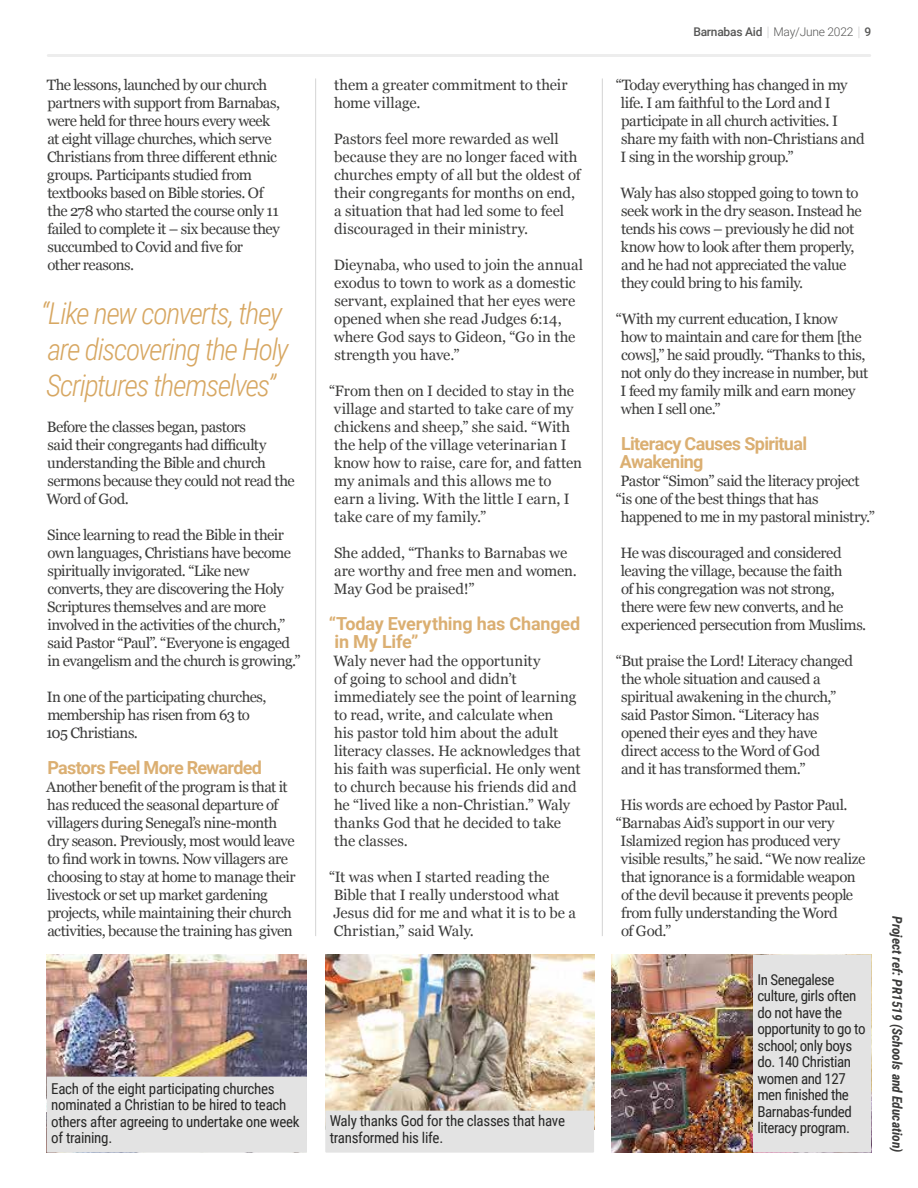
<style>
.page{position:relative;width:918px;height:1188px;background:#fff}
.page>*{position:absolute;margin:0;border:0;box-sizing:border-box;transform-origin:0 0}
.t1{font:italic 300 30px/36px "Roboto Condensed";letter-spacing:-.045em;color:#d7a762}
.t2{font:700 18px/18px "Roboto";letter-spacing:-.035em;color:#dbaf72}
.t3{font:700 18px/18px "Roboto";letter-spacing:-.01em;color:#dbaf72}
.t4{font:15px/18px "Georgia";letter-spacing:-.025em;color:#3c3c3b}
.t5{font:15px/18px "Georgia";letter-spacing:-.005em;color:#3c3c3b}
.t6{font:15px/16.5px "Roboto Condensed";letter-spacing:-.02em;color:#282827}
.t7{font:italic 700 13.5px "Roboto Condensed";color:#3c3c3b}
.t8{font:500 12px "Roboto";letter-spacing:-.02em;color:#575756}
.s1{font-weight:300}
</style>
<div class="page">
<hr style="left:48px;top:54px;width:822px;height:3px;background:#ededed">
<hr style="left:0;top:773px;width:1px;height:234px;background:#000">
<hr style="left:315px;top:79px;width:1px;height:857px;background:#dadada">
<hr style="left:602px;top:79px;width:1px;height:857px;background:#dadada">
<img style="left:47px;top:955px;width:260px;height:122px">
<img style="left:325px;top:955px;width:269px;height:156px">
<img style="left:611px;top:955px;width:142px;height:198px">
<div style="left:753px;top:955px;width:118px;height:198px;background:#e3e3e3"></div>
<div style="left:47px;top:1077px;width:260px;height:76px;background:#e3e3e3"></div>
<div style="left:325px;top:1111px;width:269px;height:42px;background:#e3e3e3"></div>
<p class="t4" style="left:47px;top:75px;width:235px">The lessons, launched by our church partners with support from Barnabas, were held for three hours every week at eight village churches, which serve Christians from three different ethnic groups. Participants studied from textbooks based on Bible stories. Of the 278 who started the course only 11 failed to complete it – six because they succumbed to Covid and five for<br>other reasons.</p>
<h1 class="t1" style="left:41px;top:294px;width:249px">“Like new converts, they are discovering the Holy<br>Scriptures themselves”</h1>
<p class="t4" style="left:47px;top:417px;width:249px">Before the classes began, pastors<br>said their congregants had difficulty understanding the Bible and church sermons because they could not read the<br>Word of God.</p>
<p class="t4" style="left:47px;top:525px;width:255px">Since learning to read the Bible in their own languages, Christians have become spiritually invigorated. “Like new converts, they are discovering the Holy Scriptures themselves and are more involved in the activities of the church,” said Pastor “Paul”. “Everyone is engaged in evangelism and the church is growing.”</p>
<p class="t4" style="left:46px;top:687px;width:222px">In one of the participating churches, membership has risen from 63 to<br>105 Christians.</p>
<p class="t2" style="left:47px;top:758px;width:216px">Pastors Feel More Rewarded</p>
<p class="t4" style="left:46px;top:777px;width:251px">Another benefit of the program is that it has reduced the seasonal departure of villagers during Senegal’s nine-month dry season. Previously, most would leave to find work in towns. Now villagers are choosing to stay at home to manage their livestock or set up market gardening projects, while maintaining their church activities, because the training has given</p>
<p class="t4" style="left:334px;top:75px;width:235px">them a greater commitment to their home village.</p>
<p class="t5" style="left:334px;top:129px;width:248px">Pastors feel more rewarded as well because they are no longer faced with churches empty of all but the oldest of their congregants for months on end, a situation that had led some to feel discouraged in their ministry.</p>
<p class="t4" style="left:334px;top:255px;width:251px">Dieynaba, who used to join the annual exodus to town to work as a domestic servant, explained that her eyes were opened when she read Judges 6:14, where God says to Gideon, “Go in the strength you have.”</p>
<p class="t5" style="left:334px;top:381px;width:250px;text-indent:-5px">“From then on I decided to stay in the village and started to take care of my chickens and sheep,” she said. “With the help of the village veterinarian I know how to raise, care for, and fatten my animals and this allows me to earn a living. With the little I earn, I take care of my family.”</p>
<p class="t5" style="left:334px;top:543px;width:245px">She added, “Thanks to Barnabas we are worthy and free men and women.<br>May God be praised!”</p>
<p class="t3" style="left:334px;top:614px;width:248px;text-indent:-6px">“Today Everything has Changed in My Life”</p>
<p class="t5" style="left:333px;top:651px;width:249px">Waly never had the opportunity<br>of going to school and didn’t immediately see the point of learning to read, write, and calculate when<br>his pastor told him about the adult literacy classes. He acknowledges that his faith was superficial. He only went to church because his friends did and he “lived like a non-Christian.” Waly thanks God that he decided to take the classes.</p>
<p class="t5" style="left:329px;top:867px;width:248px">“It was when I started reading the<br>Bible that I really understood what<br>Jesus did for me and what it is to be a<br>Christian,” said Waly.</p>
<p class="t6" style="left:51px;top:1080px;width:250px">Each of the eight participating churches nominated a Christian to be hired to teach others after agreeing to undertake one week of training.</p>
<p class="t6" style="left:330px;top:1112px;width:237px">Waly thanks God for the classes that have transformed his life.</p>
<p class="t8" style="left:693px;top:23px;width:179px">Barnabas Aid <span class="s1">May/June 2022</span> 9</p>
<p class="t4" style="left:621px;top:75px;width:246px;text-indent:-5px">“Today everything has changed in my life. I am faithful to the Lord and I participate in all church activities. I share my faith with non-Christians and I sing in the worship group.”</p>
<p class="t4" style="left:620px;top:183px;width:243px">Waly has also stopped going to town to seek work in the dry season. Instead he tends his cows – previously he did not know how to look after them properly, and he had not appreciated the value they could bring to his family.</p>
<p class="t4" style="left:621px;top:309px;width:249px;text-indent:-5px">“With my current education, I know<br>how to maintain and care for them [the cows],” he said proudly. “Thanks to this, not only do they increase in number, but I feed my family milk and earn money when I sell one.”</p>
<p class="t2" style="left:620px;top:434px;width:189px">Literacy Causes Spiritual<br>Awakening</p>
<p class="t4" style="left:621px;top:471px;width:241px">Pastor “Simon” said the literacy project</p>
<p class="t4" style="left:616px;top:489px;width:204px">“is one of the best things that has</p>
<p class="t4" style="left:621px;top:507px;width:256px">happened to me in my pastoral ministry.”</p>
<p class="t4" style="left:620px;top:543px;width:247px">He was discouraged and considered leaving the village, because the faith<br>of his congregation was not strong, there were few new converts, and he experienced persecution from Muslims.</p>
<p class="t4" style="left:621px;top:651px;width:233px;text-indent:-5px">“But praise the Lord! Literacy changed the whole situation and caused a spiritual awakening in the church,” said Pastor Simon. “Literacy has opened their eyes and they have direct access to the Word of God<br>and it has transformed them.”</p>
<p class="t4" style="left:620px;top:795px;width:229px">His words are echoed by Pastor Paul.</p>
<p class="t4" style="left:616px;top:813px;width:220px">“Barnabas Aid’s support in our very</p>
<p class="t4" style="left:621px;top:831px;width:221px">Islamized region has produced very</p>
<p class="t4" style="left:621px;top:849px;width:246px">visible results,” he said. “We now realize</p>
<p class="t4" style="left:621px;top:867px;width:236px">that ignorance is a formidable weapon</p>
<p class="t4" style="left:621px;top:885px;width:234px">of the devil because it prevents people</p>
<p class="t4" style="left:621px;top:903px;width:218px">from fully understanding the Word</p>
<p class="t4" style="left:621px;top:921px;width:52px">of God.”</p>
<p class="t6" style="left:758px;top:971px;width:110px">In Senegalese culture, girls often do not have the opportunity to go to school; only boys do. 140 Christian women and 127 men finished the<br>Barnabas-funded literacy program.</p>
<p class="t7" style="left:907px;top:916px;width:239px;rotate:90deg">Project ref: PR1519 (Schools and Education)</p>
</div>
